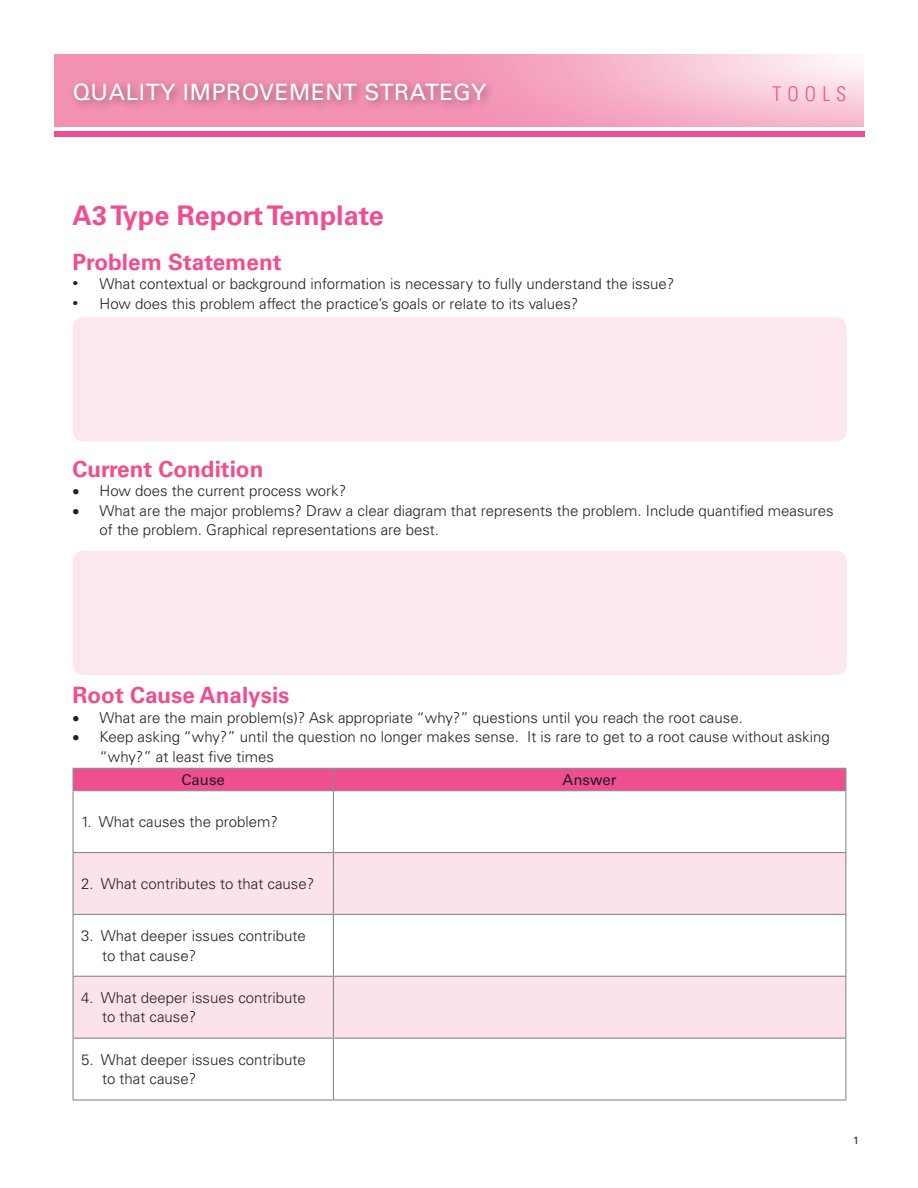
<style>
.page{position:relative;width:918px;height:1188px;background:#fff}
.page>*{position:absolute;margin:0;border:0;box-sizing:border-box;transform-origin:0 0}
.t1{font:700 27px "Univers LT Std";color:#ef4e91}
.t2{font:700 22.5px "Univers LT Std";color:#ef4e91}
.t3{font:22.5px "Univers LT Std";letter-spacing:.03em;color:#fff}
.t4{font:300 condensed 20.25px "Univers LT Std";letter-spacing:.3em;color:#ef4e91}
.t5{font:300 15px/19.5px "Univers LT Std";color:#231f20}
.t6{font:15px "Univers LT Std";color:#231f20}
.t7{font:10.5px "Univers LT Std";color:#231f20}
.s1{font-family:"Arial";font-weight:400;font-size:16.5px}
</style>
<div class="page">
<div style="left:69px;top:78px;width:427px;height:33px;background:#231f20;opacity:.45"></div>
<div style="left:55px;top:131px;width:810px;height:5px;background:#ef4e91"></div>
<svg style="left:74px;top:853px;width:771px;height:185px;fill:#fce3ea"></svg>
<div style="left:73px;top:768px;width:773px;height:22px;background:#ef4e91"></div>
<hr style="left:73px;top:790px;width:260px;height:1px;background:#8a8a8e">
<hr style="left:73px;top:791px;width:1px;height:61px;background:#8a8a8e">
<hr style="left:333px;top:790px;width:513px;height:1px;background:#8a8a8e">
<hr style="left:333px;top:791px;width:1px;height:61px;background:#8a8a8e">
<hr style="left:845px;top:791px;width:1px;height:61px;background:#8a8a8e">
<hr style="left:73px;top:852px;width:260px;height:1px;background:#8a8a8e">
<hr style="left:73px;top:853px;width:1px;height:61px;background:#8a8a8e">
<hr style="left:333px;top:852px;width:513px;height:1px;background:#8a8a8e">
<hr style="left:333px;top:853px;width:1px;height:61px;background:#8a8a8e">
<hr style="left:845px;top:853px;width:1px;height:61px;background:#8a8a8e">
<hr style="left:73px;top:914px;width:260px;height:1px;background:#8a8a8e">
<hr style="left:73px;top:915px;width:1px;height:61px;background:#8a8a8e">
<hr style="left:333px;top:914px;width:513px;height:1px;background:#8a8a8e">
<hr style="left:333px;top:915px;width:1px;height:61px;background:#8a8a8e">
<hr style="left:845px;top:915px;width:1px;height:61px;background:#8a8a8e">
<hr style="left:73px;top:976px;width:260px;height:1px;background:#8a8a8e">
<hr style="left:73px;top:977px;width:1px;height:61px;background:#8a8a8e">
<hr style="left:333px;top:976px;width:513px;height:1px;background:#8a8a8e">
<hr style="left:333px;top:977px;width:1px;height:61px;background:#8a8a8e">
<hr style="left:845px;top:977px;width:1px;height:61px;background:#8a8a8e">
<hr style="left:73px;top:1038px;width:260px;height:1px;background:#8a8a8e">
<hr style="left:73px;top:1039px;width:1px;height:60px;background:#8a8a8e">
<hr style="left:333px;top:1038px;width:513px;height:1px;background:#8a8a8e">
<hr style="left:333px;top:1039px;width:1px;height:60px;background:#8a8a8e">
<hr style="left:845px;top:1039px;width:1px;height:60px;background:#8a8a8e">
<hr style="left:73px;top:1099px;width:260px;height:2px;background:#8a8a8e">
<hr style="left:333px;top:1099px;width:513px;height:2px;background:#8a8a8e">
<div style="left:73px;top:551px;width:774px;height:124px;background:#fce2e9;border-radius:11px"></div>
<div style="left:73px;top:317px;width:774px;height:124px;background:#fce2e9;border-radius:11px"></div>
<h2 class="t3" style="left:73px;top:78px;width:415px">QUALITY IMPROVEMENT STRATEGY</h2>
<h3 class="t4" style="left:773px;top:82px;width:75px">TOOLS</h3>
<h1 class="t1" style="left:73px;top:199px;width:313px">A3 Type Report Template</h1>
<h2 class="t2" style="left:73px;top:249px;width:211px">Problem Statement</h2>
<p class="t5" style="left:73px;top:274px;width:603px"><span class="s1">•</span> What contextual or background information is necessary to fully understand the issue?</p>
<p class="t5" style="left:73px;top:294px;width:507px"><span class="s1">•</span> How does this problem affect the practice’s goals or relate to its values?</p>
<h2 class="t2" style="left:73px;top:456px;width:192px">Current Condition</h2>
<p class="t5" style="left:73px;top:481px;width:275px">• How does the current process work?</p>
<p class="t5" style="left:100px;top:501px;width:736px;text-indent:-27px">• What are the major problems? Draw a clear diagram that represents the problem. Include quantified measures of the problem. Graphical representations are best.</p>
<h2 class="t2" style="left:73px;top:682px;width:219px">Root Cause Analysis</h2>
<p class="t5" style="left:73px;top:708px;width:672px">• What are the main problem(s)? Ask appropriate “why?” questions until you reach the root cause.</p>
<p class="t5" style="left:100px;top:727px;width:732px;text-indent:-27px">• Keep asking “why?” until the question no longer makes sense. It is rare to get to a root cause without asking “why?” at least five times</p>
<p class="t6" style="left:182px;top:771px;width:45px">Cause</p>
<p class="t6" style="left:563px;top:771px;width:56px">Answer</p>
<p class="t5" style="left:81px;top:812px;width:198px">1. What causes the problem?</p>
<p class="t5" style="left:81px;top:874px;width:235px">2. What contributes to that cause?</p>
<p class="t5" style="left:102px;top:926px;width:205px;text-indent:-21px">3. What deeper issues contribute to that cause?</p>
<p class="t5" style="left:102px;top:988px;width:205px;text-indent:-21px">4. What deeper issues contribute to that cause?</p>
<p class="t5" style="left:102px;top:1050px;width:205px;text-indent:-21px">5. What deeper issues contribute to that cause?</p>
<p class="t7" style="left:853px;top:1134px;width:7px">1</p>
</div>
